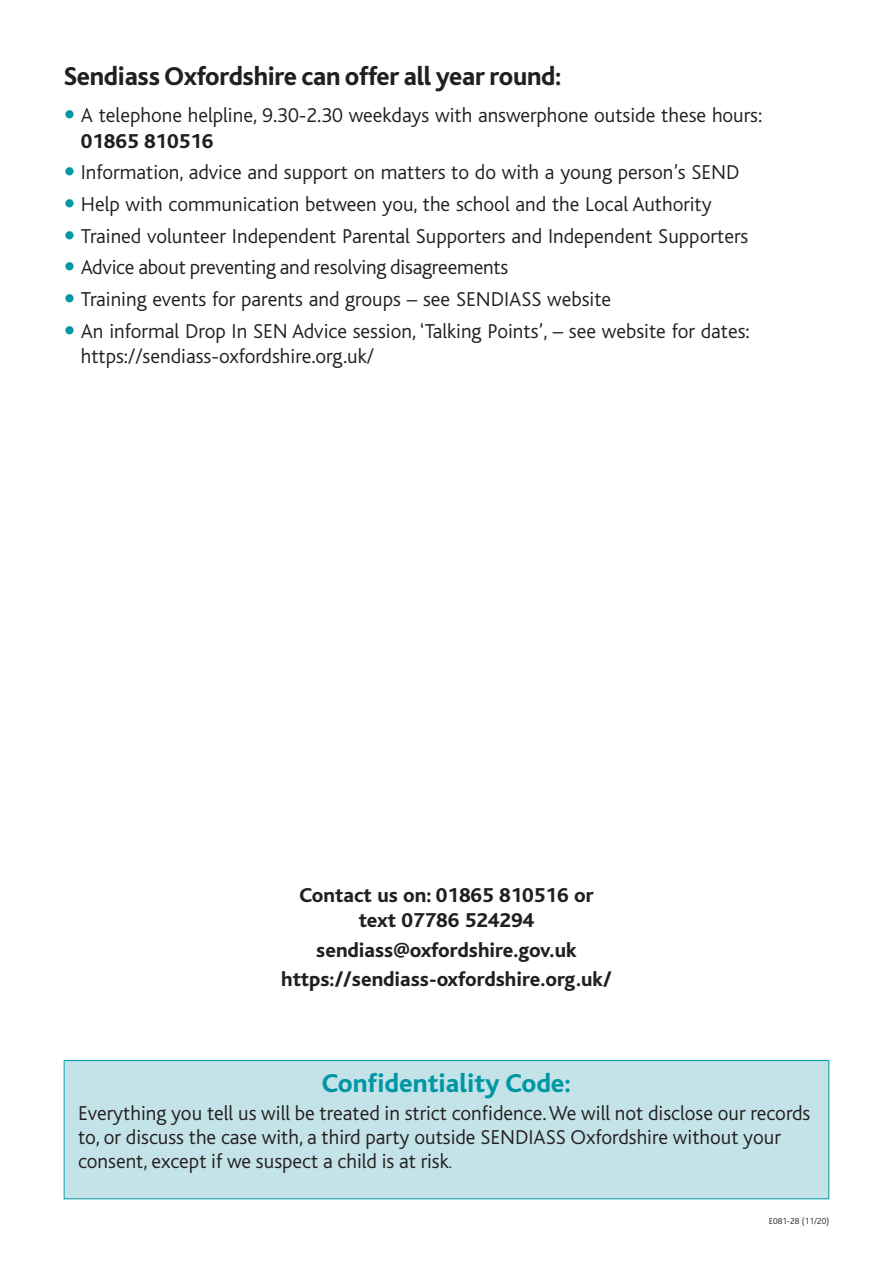
<style>
.page{position:relative;width:893px;height:1263px;background:#fff}
.page>*{position:absolute;margin:0;border:0;box-sizing:border-box;transform-origin:0 0}
.t1{font:800 27px "Bliss";letter-spacing:-.01em;color:#231f20}
.t2{font:800 27px "Bliss";color:#0097a4}
.t3{font:300 21px/31.7px "Bliss";color:#231f20}
.t4{font:800 21px/25.2px "Bliss";color:#231f20;text-align:center}
.t5{font:300 9px "Bliss";color:#231f20}
.s1{font-size:16.5px}
</style>
<div class="page">
<div style="left:65px;top:1061px;width:763px;height:137px;background:#c4e3e8"></div>
<div style="left:64px;top:1060px;width:765px;height:139px;border:1px solid #0097a4"></div>
<p class="t1" style="left:64px;top:66px;width:499px">Sendiass Oxfordshire can offer all year round:</p>
<p class="t3" style="left:81px;top:101px;width:683px">A telephone helpline, 9.30-2.30 weekdays with answerphone outside these hours:</p>
<p class="t4" style="left:81px;top:130px;width:134px">01865 810516</p>
<p class="t3" style="left:81px;top:159px;width:670px">Information, advice and support on matters to do with a young person’s SEND Help with communication between you, the school and the Local Authority Trained volunteer Independent Parental Supporters and Independent Supporters Advice about preventing and resolving disagreements<br>Training events for parents and groups – see SENDIASS website<br>An informal Drop In SEN Advice session, ‘Talking Points’, – see website for dates:</p>
<p class="t3" style="left:81px;top:342px;width:295px">https://sendiass-oxfordshire.org.uk/</p>
<p class="t4" style="left:299px;top:885px;width:296px">Contact us on: 01865 810516 or text 07786 524294</p>
<p class="t4" style="left:281px;top:937px;width:332px;line-height:29.4px">sendiass@oxfordshire.gov.uk https://sendiass-oxfordshire.org.uk/</p>
<p class="t2" style="left:322px;top:1072px;width:251px">Confidentiality Code:</p>
<p class="t3" style="left:78px;top:1103px;width:734px;line-height:24px">Everything you tell us will be treated in strict confidence.We will not disclose our records to, or discuss the case with, a third party outside SENDIASS Oxfordshire without your consent, except if we suspect a child is at risk<span class="s1">.</span></p>
<p class="t5" style="left:769px;top:1218px;width:62px">E081-28 (11/20)</p>
</div>
